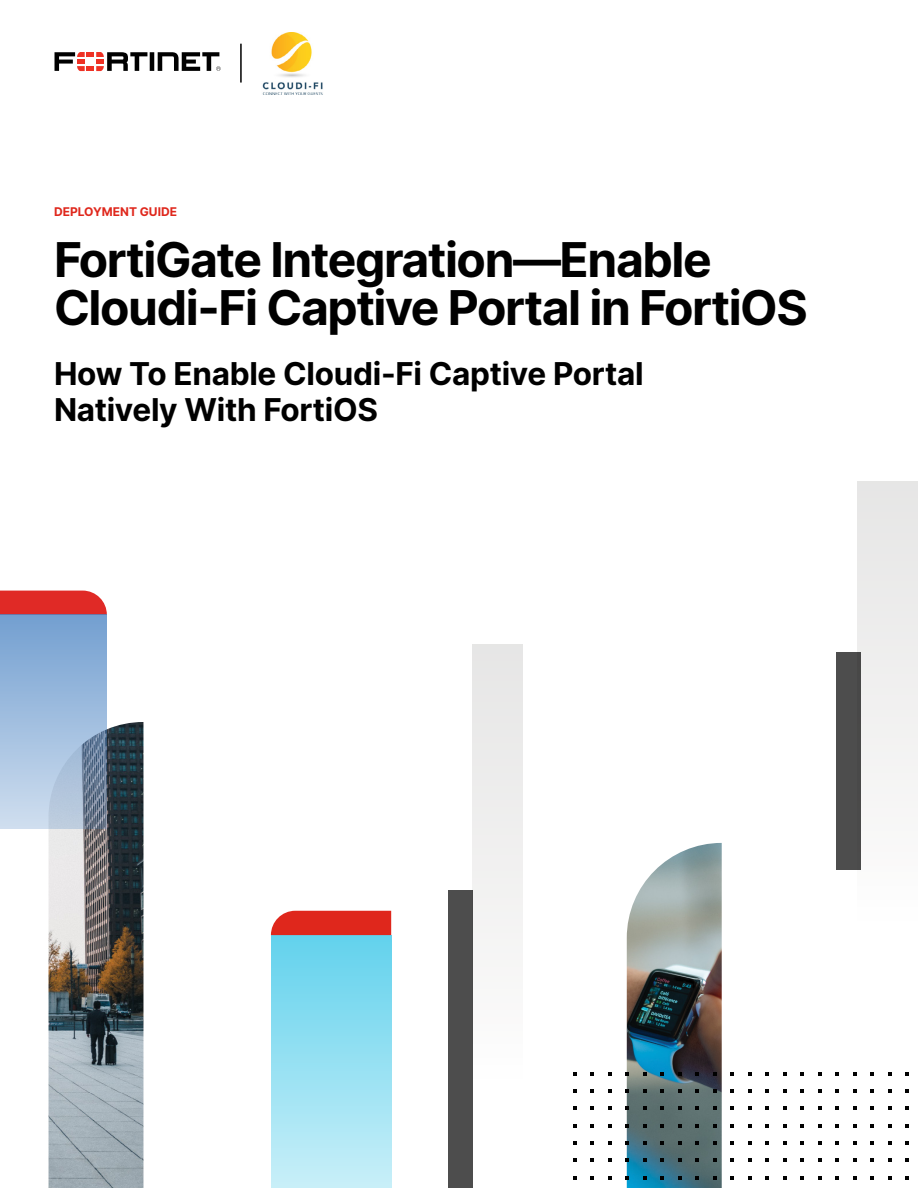
<style>
.page{position:relative;width:918px;height:1188px;background:#fff}
.page>*{position:absolute;margin:0;border:0;box-sizing:border-box;transform-origin:0 0}
.t1{font:700 48px/48px "Inter";letter-spacing:-.03em;color:#000}
.t2{font:700 31.5px/36px "Inter";letter-spacing:-.01em;color:#000}
.t3{font:700 12px "Inter";color:#df271c}
</style>
<div class="page">
<svg style="left:55px;top:52px;width:166px;height:19px"></svg>
<div style="left:858px;top:482px;width:60px;height:444px;background:#f1f0f0"></div>
<div style="left:836px;top:653px;width:24px;height:217px;background:#4d4d4d"></div>
<div style="left:473px;top:645px;width:49px;height:438px;background:#f1f0f0"></div>
<div style="left:271px;top:936px;width:120px;height:252px;background:linear-gradient(to bottom,#63d2ed,#c8eff8)"></div>
<div style="left:271px;top:911px;width:120px;height:24px;background:#df271c"></div>
<div style="left:449px;top:890px;width:24px;height:298px;background:#4d4d4d"></div>
<svg style="left:0;top:591px;width:107px;height:24px;background:#dc3735"></svg>
<img style="left:49px;top:722px;width:94px;height:466px">
<img style="left:627px;top:843px;width:95px;height:345px">
<svg style="left:0;top:615px;width:107px;height:214px;background:#97b4d5"></svg>
<svg style="left:590px;top:1072px;width:4px;height:3px"></svg>
<svg style="left:625px;top:1072px;width:4px;height:3px"></svg>
<svg style="left:660px;top:1072px;width:4px;height:3px"></svg>
<svg style="left:695px;top:1072px;width:4px;height:3px"></svg>
<svg style="left:730px;top:1072px;width:4px;height:3px"></svg>
<svg style="left:748px;top:1072px;width:4px;height:3px"></svg>
<svg style="left:765px;top:1072px;width:4px;height:3px"></svg>
<svg style="left:783px;top:1072px;width:4px;height:3px"></svg>
<svg style="left:800px;top:1072px;width:4px;height:3px"></svg>
<svg style="left:818px;top:1072px;width:4px;height:3px"></svg>
<svg style="left:835px;top:1072px;width:4px;height:3px"></svg>
<svg style="left:853px;top:1072px;width:4px;height:3px"></svg>
<svg style="left:888px;top:1072px;width:4px;height:3px"></svg>
<svg style="left:573px;top:1089px;width:3px;height:4px"></svg>
<svg style="left:590px;top:1089px;width:4px;height:4px"></svg>
<svg style="left:608px;top:1089px;width:3px;height:4px"></svg>
<svg style="left:625px;top:1089px;width:4px;height:4px"></svg>
<svg style="left:643px;top:1089px;width:3px;height:4px"></svg>
<svg style="left:660px;top:1089px;width:4px;height:4px"></svg>
<svg style="left:678px;top:1089px;width:3px;height:4px"></svg>
<svg style="left:695px;top:1089px;width:4px;height:4px"></svg>
<svg style="left:713px;top:1089px;width:3px;height:4px"></svg>
<svg style="left:730px;top:1089px;width:4px;height:4px"></svg>
<svg style="left:748px;top:1089px;width:4px;height:4px"></svg>
<svg style="left:765px;top:1089px;width:4px;height:4px"></svg>
<svg style="left:783px;top:1089px;width:4px;height:4px"></svg>
<svg style="left:800px;top:1089px;width:4px;height:4px"></svg>
<svg style="left:818px;top:1089px;width:4px;height:4px"></svg>
<svg style="left:835px;top:1089px;width:4px;height:4px"></svg>
<svg style="left:853px;top:1089px;width:4px;height:4px"></svg>
<svg style="left:871px;top:1089px;width:3px;height:4px"></svg>
<svg style="left:888px;top:1089px;width:4px;height:4px"></svg>
<svg style="left:906px;top:1089px;width:3px;height:4px"></svg>
<svg style="left:590px;top:1107px;width:4px;height:3px"></svg>
<svg style="left:625px;top:1107px;width:4px;height:3px"></svg>
<svg style="left:660px;top:1107px;width:4px;height:3px"></svg>
<svg style="left:695px;top:1107px;width:4px;height:3px"></svg>
<svg style="left:730px;top:1107px;width:4px;height:3px"></svg>
<svg style="left:748px;top:1107px;width:4px;height:3px"></svg>
<svg style="left:765px;top:1107px;width:4px;height:3px"></svg>
<svg style="left:783px;top:1107px;width:4px;height:3px"></svg>
<svg style="left:800px;top:1107px;width:4px;height:3px"></svg>
<svg style="left:818px;top:1107px;width:4px;height:3px"></svg>
<svg style="left:835px;top:1107px;width:4px;height:3px"></svg>
<svg style="left:853px;top:1107px;width:4px;height:3px"></svg>
<svg style="left:888px;top:1107px;width:4px;height:3px"></svg>
<svg style="left:590px;top:1124px;width:4px;height:3px"></svg>
<svg style="left:625px;top:1124px;width:4px;height:3px"></svg>
<svg style="left:660px;top:1124px;width:4px;height:3px"></svg>
<svg style="left:695px;top:1124px;width:4px;height:3px"></svg>
<svg style="left:730px;top:1124px;width:4px;height:3px"></svg>
<svg style="left:748px;top:1124px;width:4px;height:3px"></svg>
<svg style="left:765px;top:1124px;width:4px;height:3px"></svg>
<svg style="left:783px;top:1124px;width:4px;height:3px"></svg>
<svg style="left:800px;top:1124px;width:4px;height:3px"></svg>
<svg style="left:818px;top:1124px;width:4px;height:3px"></svg>
<svg style="left:835px;top:1124px;width:4px;height:3px"></svg>
<svg style="left:853px;top:1124px;width:4px;height:3px"></svg>
<svg style="left:888px;top:1124px;width:4px;height:3px"></svg>
<svg style="left:573px;top:1141px;width:3px;height:4px"></svg>
<svg style="left:590px;top:1141px;width:4px;height:4px"></svg>
<svg style="left:608px;top:1141px;width:3px;height:4px"></svg>
<svg style="left:625px;top:1141px;width:4px;height:4px"></svg>
<svg style="left:643px;top:1141px;width:3px;height:4px"></svg>
<svg style="left:660px;top:1141px;width:4px;height:4px"></svg>
<svg style="left:678px;top:1141px;width:3px;height:4px"></svg>
<svg style="left:695px;top:1141px;width:4px;height:4px"></svg>
<svg style="left:713px;top:1141px;width:3px;height:4px"></svg>
<svg style="left:730px;top:1141px;width:4px;height:4px"></svg>
<svg style="left:748px;top:1141px;width:4px;height:4px"></svg>
<svg style="left:765px;top:1141px;width:4px;height:4px"></svg>
<svg style="left:783px;top:1141px;width:4px;height:4px"></svg>
<svg style="left:800px;top:1141px;width:4px;height:4px"></svg>
<svg style="left:818px;top:1141px;width:4px;height:4px"></svg>
<svg style="left:835px;top:1141px;width:4px;height:4px"></svg>
<svg style="left:853px;top:1141px;width:4px;height:4px"></svg>
<svg style="left:871px;top:1141px;width:3px;height:4px"></svg>
<svg style="left:888px;top:1141px;width:4px;height:4px"></svg>
<svg style="left:906px;top:1141px;width:3px;height:4px"></svg>
<svg style="left:573px;top:1158px;width:3px;height:4px"></svg>
<svg style="left:590px;top:1158px;width:4px;height:4px"></svg>
<svg style="left:608px;top:1158px;width:3px;height:4px"></svg>
<svg style="left:625px;top:1158px;width:4px;height:4px"></svg>
<svg style="left:643px;top:1158px;width:3px;height:4px"></svg>
<svg style="left:660px;top:1158px;width:4px;height:4px"></svg>
<svg style="left:678px;top:1158px;width:3px;height:4px"></svg>
<svg style="left:695px;top:1158px;width:4px;height:4px"></svg>
<svg style="left:713px;top:1158px;width:3px;height:4px"></svg>
<svg style="left:730px;top:1158px;width:4px;height:4px"></svg>
<svg style="left:748px;top:1158px;width:4px;height:4px"></svg>
<svg style="left:765px;top:1158px;width:4px;height:4px"></svg>
<svg style="left:783px;top:1158px;width:4px;height:4px"></svg>
<svg style="left:800px;top:1158px;width:4px;height:4px"></svg>
<svg style="left:818px;top:1158px;width:4px;height:4px"></svg>
<svg style="left:835px;top:1158px;width:4px;height:4px"></svg>
<svg style="left:853px;top:1158px;width:4px;height:4px"></svg>
<svg style="left:871px;top:1158px;width:3px;height:4px"></svg>
<svg style="left:888px;top:1158px;width:4px;height:4px"></svg>
<svg style="left:906px;top:1158px;width:3px;height:4px"></svg>
<svg style="left:590px;top:1176px;width:4px;height:3px"></svg>
<svg style="left:625px;top:1176px;width:4px;height:3px"></svg>
<svg style="left:660px;top:1176px;width:4px;height:3px"></svg>
<svg style="left:695px;top:1176px;width:4px;height:3px"></svg>
<svg style="left:730px;top:1176px;width:4px;height:3px"></svg>
<svg style="left:748px;top:1176px;width:4px;height:3px"></svg>
<svg style="left:765px;top:1176px;width:4px;height:3px"></svg>
<svg style="left:783px;top:1176px;width:4px;height:3px"></svg>
<svg style="left:800px;top:1176px;width:4px;height:3px"></svg>
<svg style="left:818px;top:1176px;width:4px;height:3px"></svg>
<svg style="left:835px;top:1176px;width:4px;height:3px"></svg>
<svg style="left:853px;top:1176px;width:4px;height:3px"></svg>
<svg style="left:888px;top:1176px;width:4px;height:3px"></svg>
<hr style="left:240px;top:44px;width:2px;height:39px;background:#000">
<img style="left:262px;top:32px;width:61px;height:62px">
<p class="t3" style="left:54px;top:203px;width:125px">DEPLOYMENT GUIDE</p>
<p class="t1" style="left:54px;top:235px;width:755px">FortiGate Integration—Enable<br>Cloudi-Fi Captive Portal in FortiOS</p>
<p class="t2" style="left:54px;top:355px;width:591px">How To Enable Cloudi-Fi Captive Portal<br>Natively With FortiOS</p>
</div>
